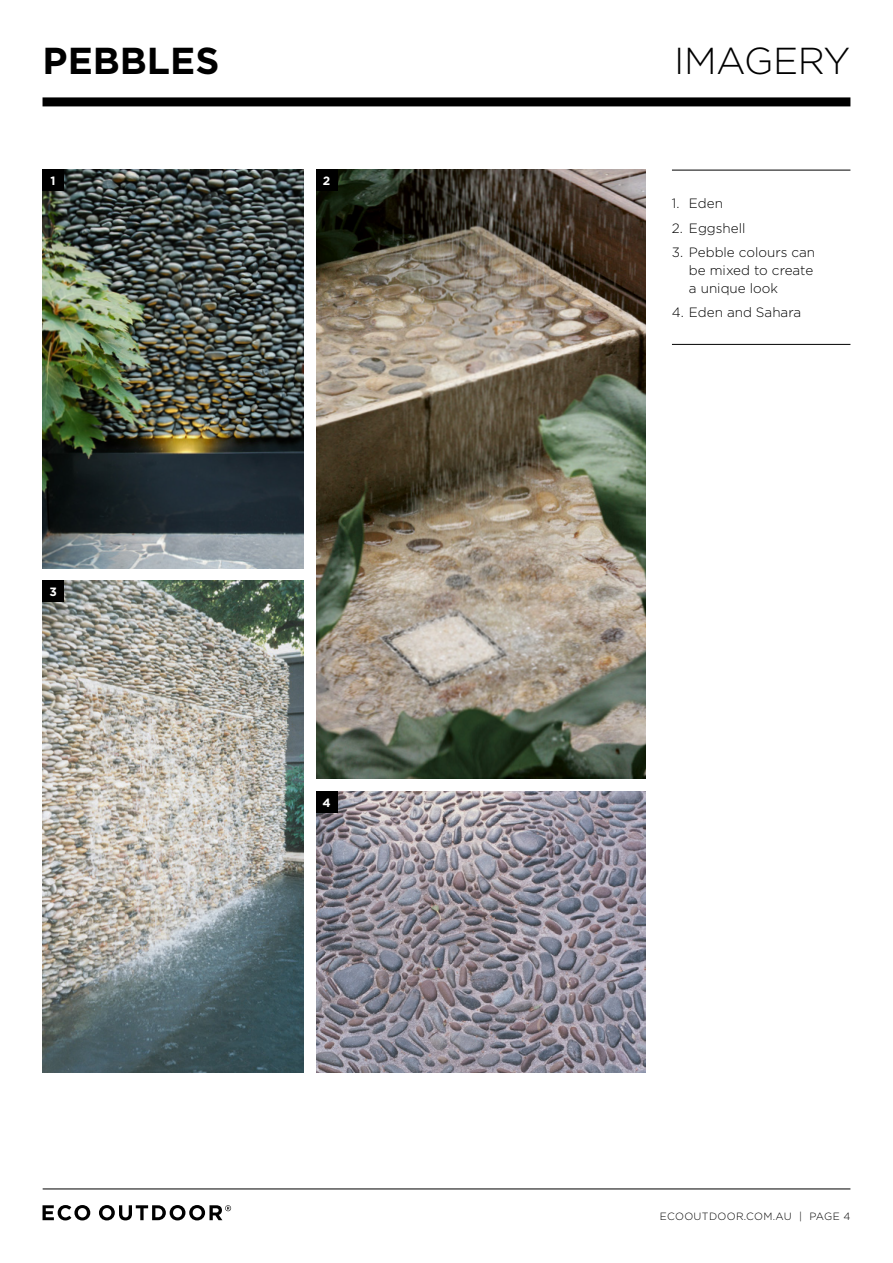
<style>
.page{position:relative;width:893px;height:1263px;background:#fff}
.page>*{position:absolute;margin:0;border:0;box-sizing:border-box;transform-origin:0 0}
.t1{font:700 37.5px "Gotham";color:#000}
.t2{font:300 37.5px "Gotham";letter-spacing:-.01em;color:#000}
.t3{font:300 13.5px/18px "Gotham";color:#000}
.t4{font:700 12px "Gotham";color:#fff}
.t5{font:300 10.5px "Gotham";letter-spacing:.03em;color:#000}
</style>
<div class="page">
<hr style="left:43px;top:1188px;width:807px;height:1px;background:#000">
<svg style="left:43px;top:1205px;width:47px;height:15px"></svg>
<svg style="left:99px;top:1205px;width:132px;height:15px"></svg>
<div style="left:43px;top:97px;width:807px;height:9px;background:#000"></div>
<img style="left:316px;top:792px;width:329px;height:281px">
<img style="left:43px;top:580px;width:260px;height:493px">
<img style="left:316px;top:170px;width:329px;height:608px">
<img style="left:43px;top:170px;width:260px;height:398px">
<div style="left:43px;top:170px;width:21px;height:21px;background:#000"></div>
<div style="left:316px;top:170px;width:21px;height:21px;background:#000"></div>
<div style="left:43px;top:580px;width:21px;height:22px;background:#000"></div>
<div style="left:316px;top:792px;width:21px;height:21px;background:#000"></div>
<hr style="left:672px;top:344px;width:178px;height:1px;background:#000">
<hr style="left:672px;top:170px;width:178px;height:1px;background:#000">
<h1 class="t1" style="left:43px;top:39px;width:178px">PEBBLES</h1>
<h1 class="t2" style="left:674px;top:40px;width:178px">IMAGERY</h1>
<p class="t4" style="left:51px;top:174px;width:7px">1</p>
<p class="t4" style="left:323px;top:174px;width:9px">2</p>
<p class="t4" style="left:49px;top:584px;width:9px">3</p>
<p class="t4" style="left:323px;top:796px;width:10px">4</p>
<p class="t3" style="left:672px;top:194px;width:52px">1. Eden</p>
<p class="t3" style="left:672px;top:219px;width:75px">2. Eggshell</p>
<p class="t3" style="left:689px;top:243px;width:128px;text-indent:-17px">3. Pebble colours can be mixed to create a unique look</p>
<p class="t3" style="left:672px;top:303px;width:131px">4. Eden and Sahara</p>
<p class="t5" style="left:660px;top:1210px;width:192px">ECOOUTDOOR.COM.AU | PAGE 4</p>
</div>
